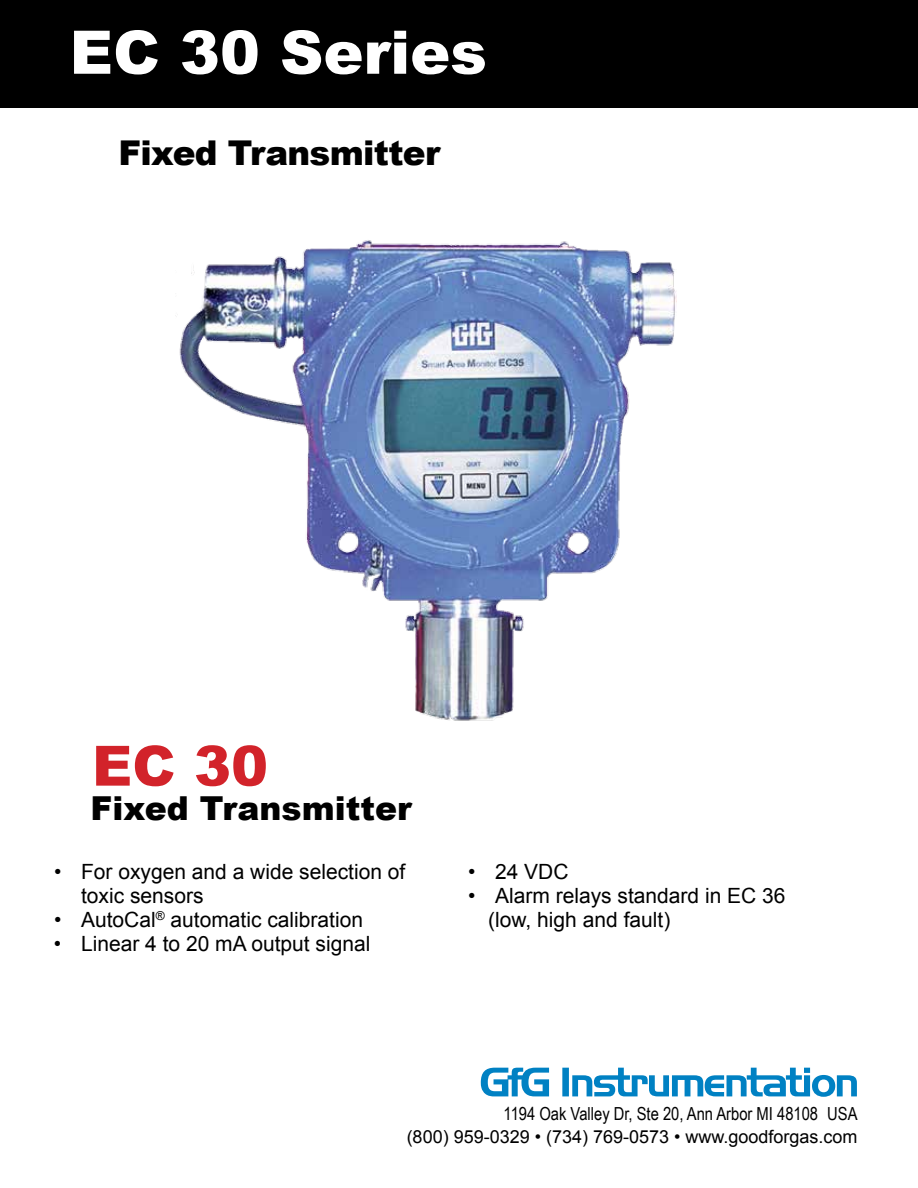
<style>
.page{position:relative;width:918px;height:1188px;background:#fff}
.page>*{position:absolute;margin:0;border:0;box-sizing:border-box;transform-origin:0 0}
.t1{font:900 60.15px "Arial";color:#fff}
.t2{font:900 55.5px "Arial";color:#d2232a}
.t3{font:900 34.2px "Arial";letter-spacing:-.02em;color:#000}
.t4{font:900 33px "Arial";color:#000}
.t5{font:21px/24px "Arial";color:#000}
.t6{font:18px "Arial";color:#000}
.t7{font:18px "Arial Narrow";color:#000}
</style>
<div class="page">
<div style="left:0;top:0;width:918px;height:108px;background:#000"></div>
<img style="left:179px;top:240px;width:497px;height:481px">
<svg style="left:481px;top:1068px;width:376px;height:29px"></svg>
<h1 class="t1" style="left:70px;top:9px;width:419px">EC 30 Series</h1>
<h3 class="t3" style="left:118px;top:127px;width:323px">Fixed Transmitter</h3>
<h2 class="t2" style="left:92px;top:726px;width:177px">EC 30</h2>
<h3 class="t4" style="left:90px;top:785px;width:323px">Fixed Transmitter</h3>
<p class="t5" style="left:81px;top:860px;width:326px;text-indent:-27px">• For oxygen and a wide selection of toxic sensors</p>
<p class="t5" style="left:54px;top:908px;width:311px">• AutoCal<sup>®</sup> automatic calibration</p>
<p class="t5" style="left:54px;top:932px;width:318px">• Linear 4 to 20 mA output signal</p>
<p class="t5" style="left:468px;top:860px;width:102px">• 24 VDC</p>
<p class="t5" style="left:488px;top:884px;width:299px;text-indent:-20px">• Alarm relays standard in EC 36 (low, high and fault)</p>
<p class="t7" style="left:504px;top:1101px;width:355px">1194 Oak Valley Dr, Ste 20, Ann Arbor MI 48108 USA</p>
<p class="t6" style="left:407px;top:1124px;width:452px">(800) 959-0329 • (734) 769-0573 • www.goodforgas.com</p>
</div>
